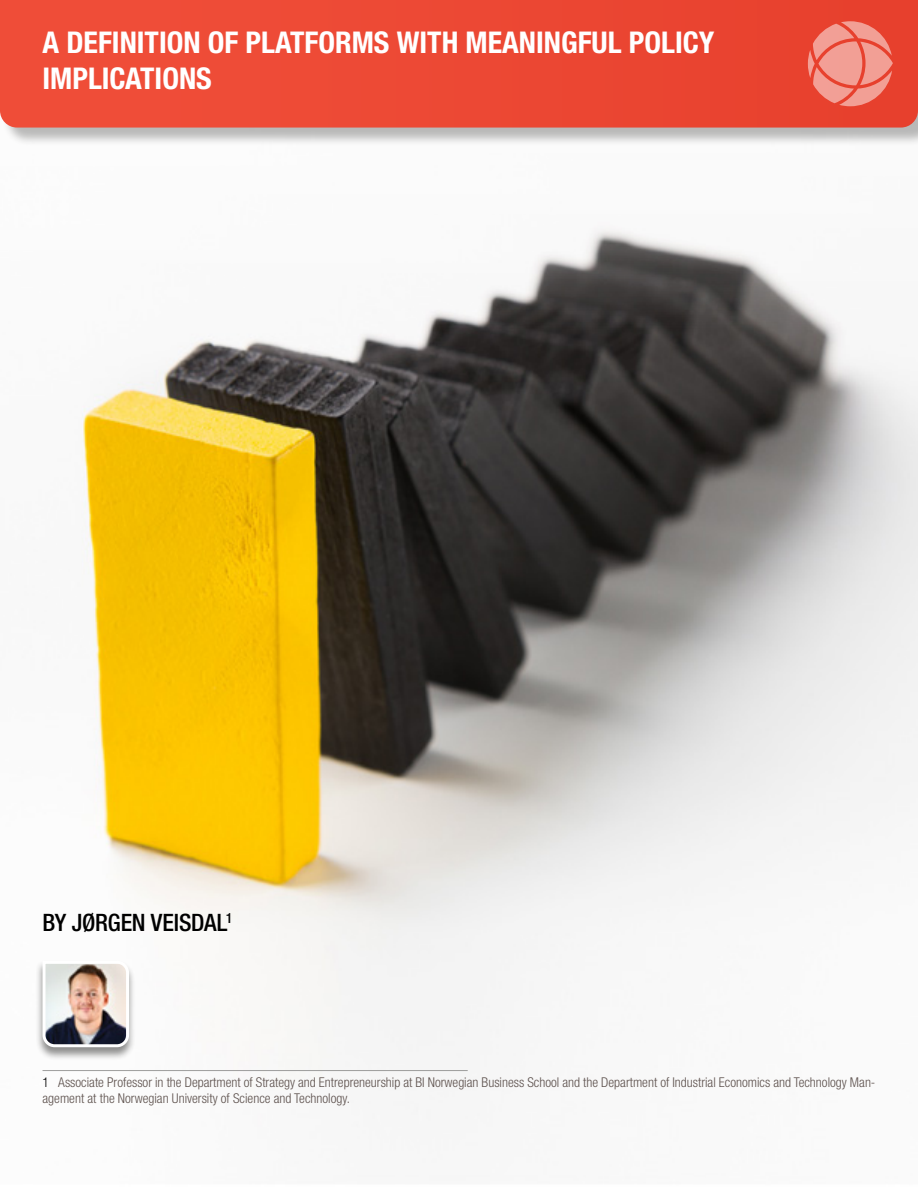
<style>
.page{position:relative;width:918px;height:1188px;background:#fff}
.page>*{position:absolute;margin:0;border:0;box-sizing:border-box;transform-origin:0 0}
.t1{font:700 condensed 30px/36px "Helvetica Neue LT Std";color:#fff}
.t2{font:500 condensed 24px "Helvetica Neue LT Std";letter-spacing:-.01em;color:#000}
.t3{font:300 condensed 13.5px/16.2px "Helvetica Neue LT Std";color:#5d514d}
.s1{color:#000}
</style>
<div class="page">
<img style="left:42px;top:228px;width:876px;height:884px">
<div style="left:35px;top:960px;width:101px;height:100px;background:#1d1d1b;opacity:.5"></div>
<img style="left:41px;top:959px;width:90px;height:90px">
<hr style="left:43px;top:1070px;width:425px;height:1px;background:#9d9d9c">
<div style="left:2px;top:0;width:916px;height:146px;background:#1d1d1b;opacity:.3"></div>
<div style="left:0;top:0;width:918px;height:128px;background:#ec4935"></div>
<svg style="left:808px;top:21px;width:85px;height:85px;background:#ee7d70"></svg>
<h1 class="t1" style="left:43px;top:24px;width:673px">A DEFINITION OF PLATFORMS WITH MEANINGFUL POLICY<br>IMPLICATIONS</h1>
<h2 class="t2" style="left:43px;top:908px;width:191px">BY JØRGEN VEISDAL<sup>1</sup></h2>
<p class="t3" style="left:43px;top:1074px;width:834px"><span class="s1">1</span> Associate Professor in the Department of Strategy and Entrepreneurship at BI Norwegian Business School and the Department of Industrial Economics and Technology Man&shy;agement at the Norwegian University of Science and Technology.</p>
</div>
